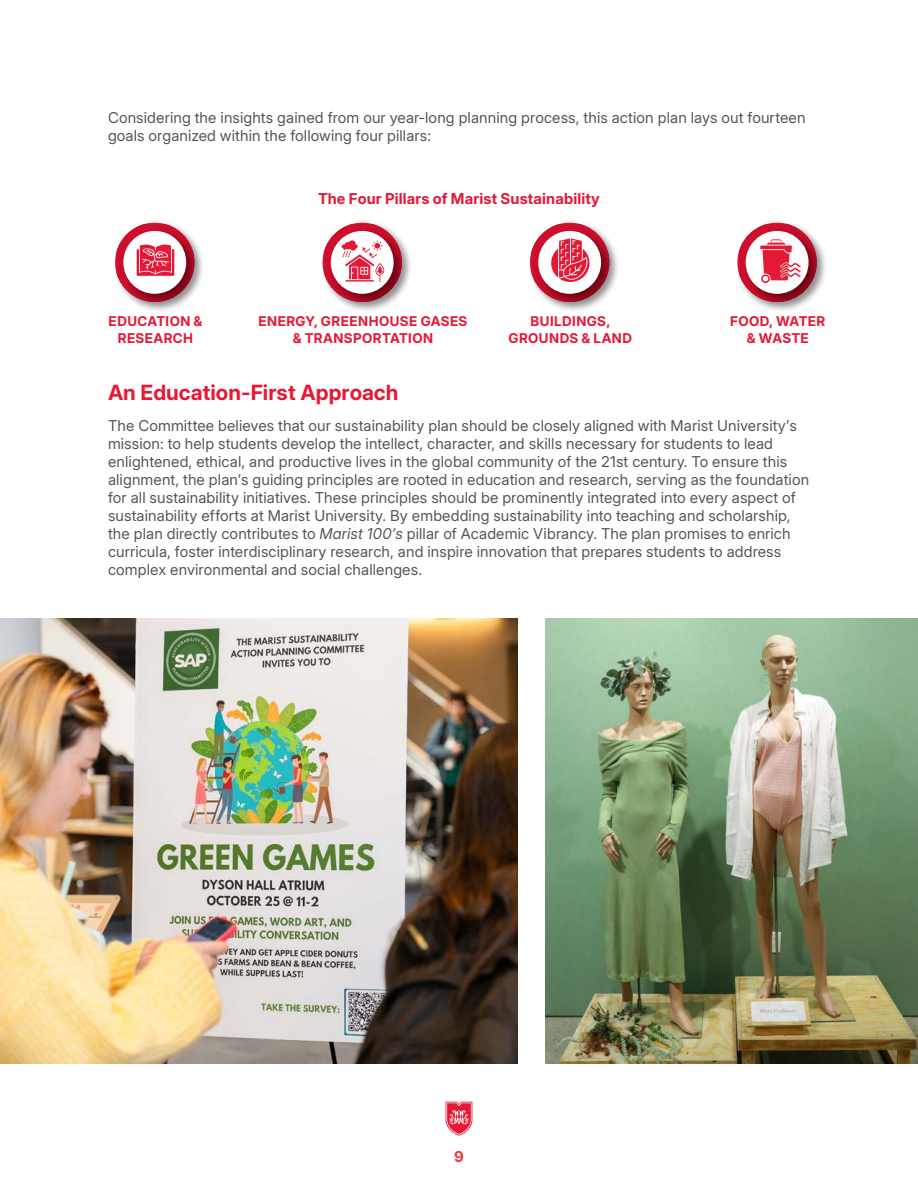
<style>
.page{position:relative;width:918px;height:1188px;background:#fff}
.page>*{position:absolute;margin:0;border:0;box-sizing:border-box;transform-origin:0 0}
.Sub_Chapter{font:700 21px "Inter 24 pt";color:#e51836}
.Body_Text{font:15px/18px "Inter 24 pt";letter-spacing:.005em;color:#54555a}
.Sub_Chapter-2{font:700 15px "Inter 24 pt";letter-spacing:.01em;color:#e51836}
.t1{font:15px "Inter";color:#e73b43}
.List_Paragraph{font:700 13.5px/16.2px "Inter 24 pt";letter-spacing:.035em;color:#e51836;text-align:center}
.s1{font-style:italic}
</style>
<div class="page">
<svg style="left:445px;top:1101px;width:28px;height:35px"></svg>
<img style="left:545px;top:619px;width:373px;height:445px">
<img style="left:0;top:619px;width:518px;height:445px">
<div style="left:114px;top:221px;width:91px;height:92px;background:#231f20;opacity:.5"></div>
<img style="left:116px;top:224px;width:78px;height:78px">
<div style="left:123px;top:231px;width:63px;height:63px;background:#fff;border-radius:50%"></div>
<div style="left:321px;top:221px;width:92px;height:92px;background:#231f20;opacity:.5"></div>
<img style="left:324px;top:224px;width:78px;height:78px">
<div style="left:331px;top:231px;width:63px;height:63px;background:#fff;border-radius:50%"></div>
<div style="left:529px;top:221px;width:91px;height:92px;background:#231f20;opacity:.5"></div>
<img style="left:531px;top:224px;width:78px;height:78px">
<div style="left:538px;top:231px;width:63px;height:63px;background:#fff;border-radius:50%"></div>
<div style="left:736px;top:221px;width:91px;height:92px;background:#231f20;opacity:.5"></div>
<img style="left:739px;top:224px;width:78px;height:78px">
<div style="left:746px;top:231px;width:63px;height:63px;background:#fff;border-radius:50%"></div>
<svg style="left:342px;top:240px;width:42px;height:42px"></svg>
<svg style="left:549px;top:238px;width:43px;height:44px"></svg>
<svg style="left:137px;top:244px;width:37px;height:32px"></svg>
<svg style="left:760px;top:239px;width:41px;height:44px"></svg>
<p class="Body_Text" style="left:108px;top:108px;width:699px">Considering the insights gained from our year-long planning process, this action plan lays out fourteen goals organized within the following four pillars:</p>
<p class="Sub_Chapter-2" style="left:318px;top:187px;width:283px">The Four Pillars of Marist Sustainability</p>
<p class="List_Paragraph" style="left:109px;top:313px;width:95px">EDUCATION &amp;<br>RESEARCH</p>
<p class="List_Paragraph" style="left:258px;top:313px;width:211px">ENERGY, GREENHOUSE GASES &amp; TRANSPORTATION</p>
<p class="List_Paragraph" style="left:509px;top:313px;width:125px">BUILDINGS,<br>GROUNDS &amp; LAND</p>
<p class="List_Paragraph" style="left:730px;top:313px;width:97px">FOOD, WATER &amp; WASTE</p>
<p class="Sub_Chapter" style="left:108px;top:376px;width:292px">An Education-First Approach</p>
<p class="Body_Text" style="left:108px;top:416px;width:703px">The Committee believes that our sustainability plan should be closely aligned with Marist University’s mission: to help students develop the intellect, character, and skills necessary for students to lead enlightened, ethical, and productive lives in the global community of the 21st century. To ensure this alignment, the plan’s guiding principles are rooted in education and research, serving as the foundation for all sustainability initiatives. These principles should be prominently integrated into every aspect of sustainability efforts at Marist University. By embedding sustainability into teaching and scholarship, the plan directly contributes to <span class="s1">Marist 100’s</span> pillar of Academic Vibrancy. The plan promises to enrich curricula, foster interdisciplinary research, and inspire innovation that prepares students to address complex environmental and social challenges.</p>
<p class="t1" style="left:454px;top:1145px;width:11px">9</p>
</div>
